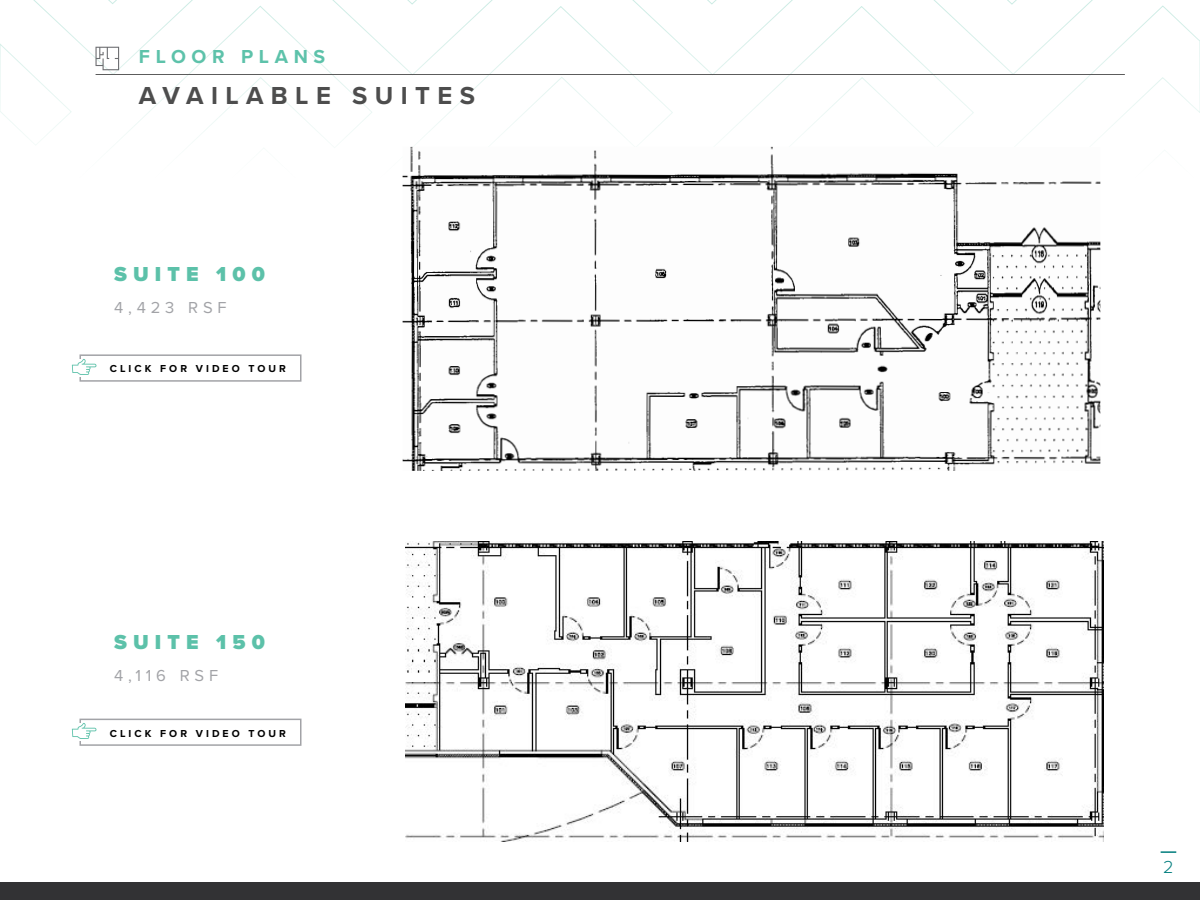
<style>
.page{position:relative;width:1200px;height:900px;background:#fff}
.page>*{position:absolute;margin:0;border:0;box-sizing:border-box;transform-origin:0 0}
.Heading{font:700 25.5px "Proxima Nova";letter-spacing:.29em;color:#4d4d4d}
.Heading-2{font:900 21px "Proxima Nova";letter-spacing:.29em;color:#5cc1a9}
.t1{font:700 19.5px "Proxima Nova";letter-spacing:.29em;color:#5dc2aa}
.t2{font:300 18px "Proxima Nova";color:#007d7d}
.Heading-3{font:16.5px "Proxima Nova";letter-spacing:.29em;color:#a2a3a7}
.Heading-4{font:700 10.5px "Proxima Nova";letter-spacing:.29em;color:#000}
</style>
<div class="page">
<svg style="left:975px;top:5px;width:225px;height:135px"></svg>
<svg style="left:526px;top:5px;width:449px;height:142px"></svg>
<svg style="left:39px;top:5px;width:334px;height:135px"></svg>
<svg style="left:0;top:42px;width:72px;height:98px"></svg>
<img style="left:403px;top:147px;width:697px;height:324px">
<img style="left:406px;top:541px;width:698px;height:301px">
<div style="left:80px;top:354px;width:222px;height:28px;border:2px solid #a2a3a7"></div>
<div style="left:80px;top:719px;width:222px;height:27px;border:2px solid #a2a3a7"></div>
<hr style="left:79px;top:724px;width:4px;height:17px;background:#fff">
<svg style="left:72px;top:723px;width:24px;height:16px"></svg>
<svg style="left:71px;top:354px;width:152px;height:28px"></svg>
<svg style="left:96px;top:47px;width:23px;height:23px"></svg>
<hr style="left:96px;top:74px;width:1029px;height:1px;background:#5c5c5c">
<svg style="left:1161px;top:851px;width:15px;height:2px"></svg>
<div style="left:0;top:883px;width:1200px;height:17px;background:#323234"></div>
<h3 class="t1" style="left:139px;top:42px;width:188px">FLOOR PLANS</h3>
<p class="Heading" style="left:139px;top:76px;width:338px">AVAILABLE SUITES</p>
<p class="Heading-2" style="left:114px;top:258px;width:152px">SUITE 100</p>
<p class="Heading-3" style="left:114px;top:295px;width:114px">4,423 RSF</p>
<p class="Heading-4" style="left:110px;top:361px;width:178px">CLICK FOR VIDEO TOUR</p>
<p class="Heading-2" style="left:114px;top:627px;width:152px">SUITE 150</p>
<p class="Heading-3" style="left:114px;top:663px;width:105px">4,116 RSF</p>
<p class="Heading-4" style="left:110px;top:725px;width:178px">CLICK FOR VIDEO TOUR</p>
<h3 class="t2" style="left:1163px;top:854px;width:12px">2</h3>
</div>
